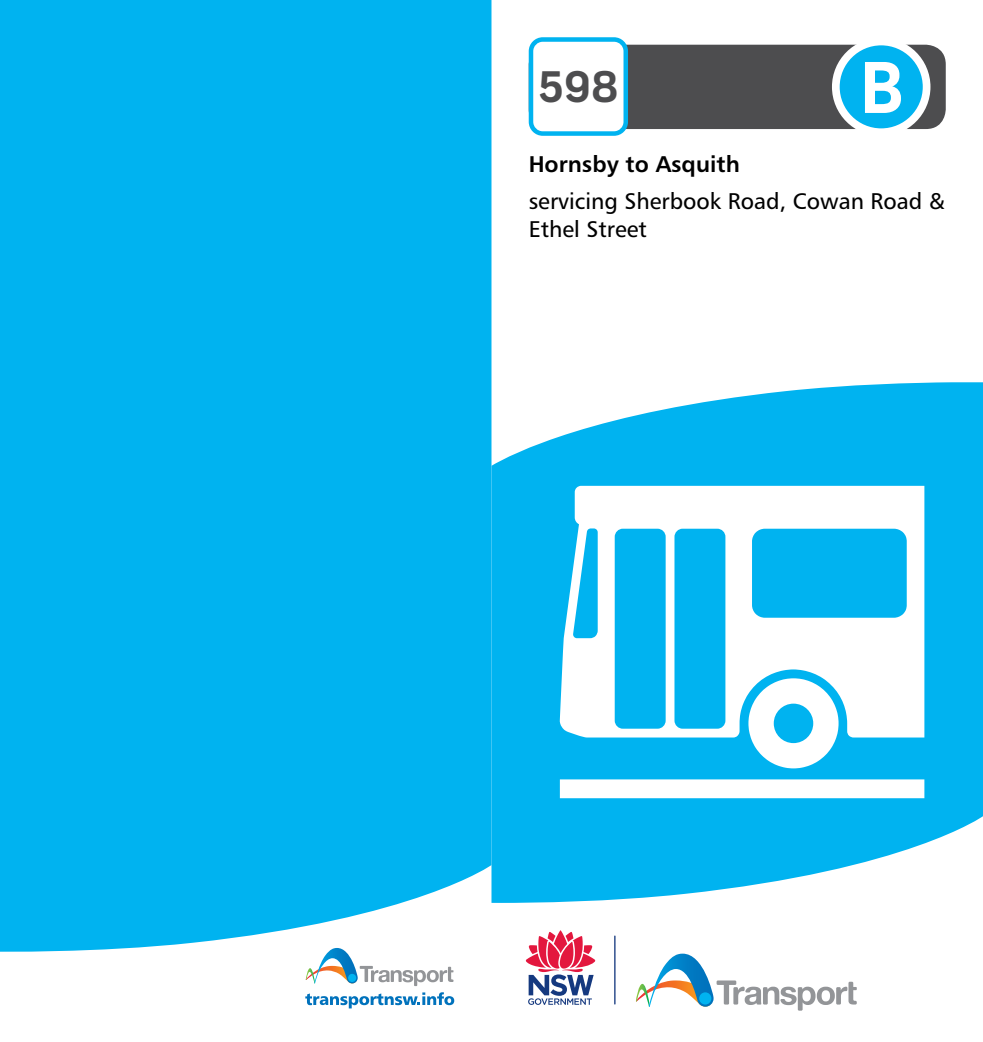
<style>
.page{position:relative;width:983px;height:1042px;background:#fff}
.page>*{position:absolute;margin:0;border:0;box-sizing:border-box;transform-origin:0 0}
.t1{font:700 42px "Frank";color:#4d4d4f}
.t2{font:22.75px/27.3px "Trans Text Rm";color:#000}
.t3{font:500 22.75px "Trans Text Md";color:#000}
</style>
<div class="page">
<div style="left:0;top:0;width:491px;height:952px;background:#00b3f0"></div>
<svg style="left:306px;top:948px;width:147px;height:38px"></svg>
<div style="left:348px;top:974px;width:8px;height:8px;background:#00b3f0;border-radius:50%"></div>
<svg style="left:305px;top:992px;width:149px;height:16px"></svg>
<svg style="left:491px;top:382px;width:491px;height:521px;background:#27bef2"></svg>
<div style="left:528px;top:45px;width:417px;height:84px;background:#4d4d4f;border-radius:20px"></div>
<svg style="left:528px;top:37px;width:100px;height:99px;background:#d6f2fc"></svg>
<svg style="left:831px;top:44px;width:99px;height:85px;background:#68c0de"></svg>
<svg style="left:559px;top:486px;width:365px;height:251px"></svg>
<svg style="left:559px;top:779px;width:365px;height:19px"></svg>
<svg style="left:748px;top:678px;width:90px;height:90px"></svg>
<hr style="left:614px;top:935px;width:1px;height:69px;background:#15397f">
<svg style="left:525px;top:930px;width:70px;height:75px"></svg>
<svg style="left:636px;top:953px;width:220px;height:57px"></svg>
<div style="left:699px;top:992px;width:12px;height:12px;background:#00b3f0;border-radius:50%"></div>
<h1 class="t1" style="left:538px;top:62px;width:82px">598</h1>
<p class="t3" style="left:528px;top:150px;width:212px">Hornsby to Asquith</p>
<p class="t2" style="left:528px;top:187px;width:417px">servicing Sherbook Road, Cowan Road &amp;<br>Ethel Street</p>
</div>
